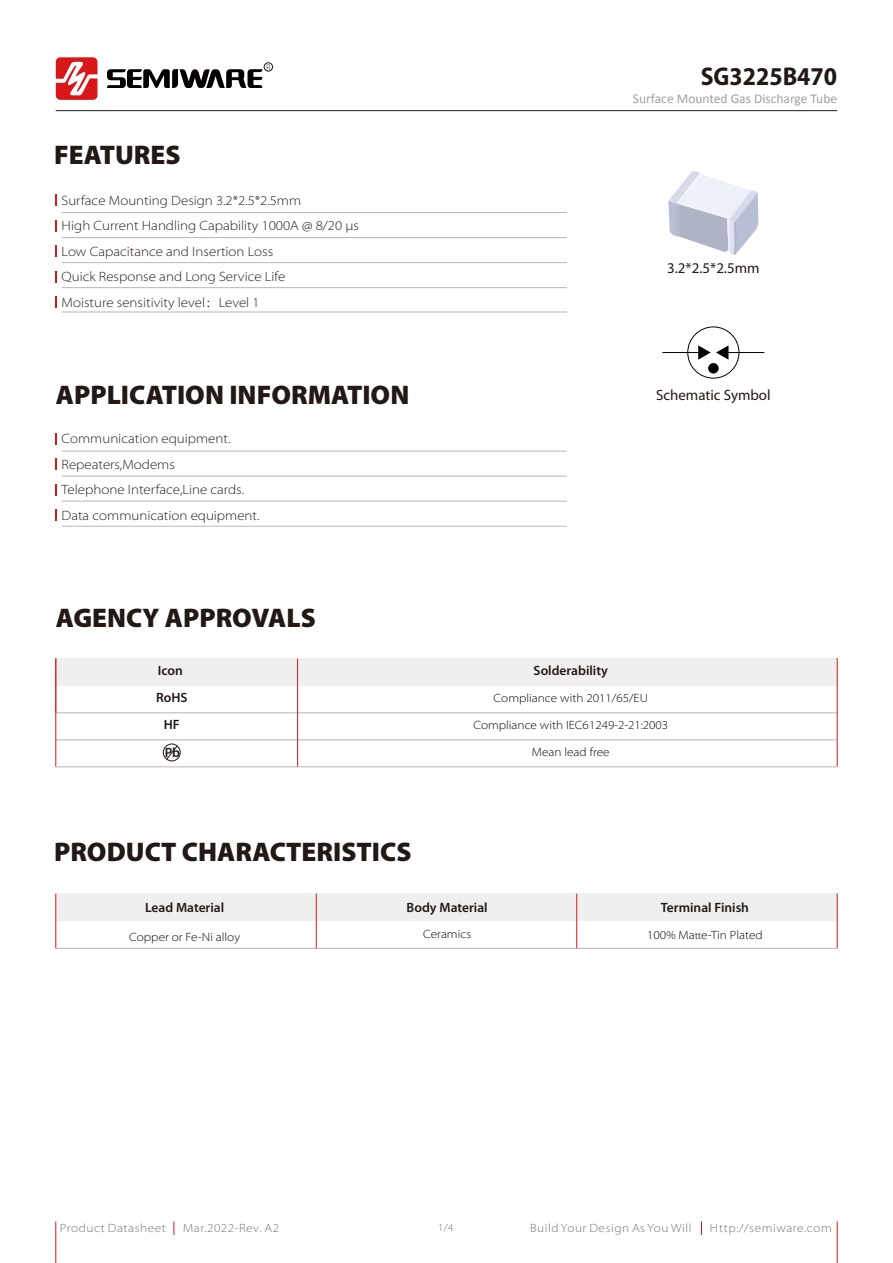
<style>
.page{position:relative;width:893px;height:1263px;background:#fff}
.page>*{position:absolute;margin:0;border:0;box-sizing:border-box;transform-origin:0 0}
.t1{font:900 27px "Myriad Pro";color:#221815}
.t2{font:700 semi-condensed 25.8px "Myriad Pro";color:#221815}
.t3{font:14.85px "Myriad Pro";color:#221815}
.t4{font:300 semi-expanded 13.5px/25.5px "Myriad Pro";color:#221815}
.t5{font:600 13.5px "Myriad Pro";color:#221815}
.t6{font:13.5px "Calibri";color:#9fa0a0}
.t7{font:300 semi-expanded 12px "Myriad Pro";color:#040000}
.t8{font:300 semi-expanded 12px "Myriad Pro";letter-spacing:.05em;color:#727171}
.t9{font:300 semi-expanded 10.5px "Myriad Pro";color:#727171}
.t10{font:300 semi-expanded 8.25px "Myriad Pro";color:#221815}
.s1{font-family:"Adobe Song Std";font-stretch:normal}
</style>
<div class="page">
<div style="left:56px;top:658px;width:782px;height:28px;background:#efefef"></div>
<hr style="left:56px;top:712px;width:781px;height:1px;background:#b5b6b6">
<hr style="left:56px;top:739px;width:781px;height:1px;background:#b5b6b6">
<hr style="left:56px;top:766px;width:781px;height:1px;background:#b5b6b6">
<hr style="left:56px;top:658px;width:1px;height:54px;background:#d71a18">
<hr style="left:297px;top:659px;width:1px;height:108px;background:#d71a18">
<hr style="left:837px;top:658px;width:1px;height:108px;background:#d71a18">
<hr style="left:56px;top:110px;width:781px;height:1px;background:#221815">
<hr style="left:56px;top:1221px;width:1px;height:42px;background:#d71a18">
<hr style="left:837px;top:1221px;width:1px;height:42px;background:#d71a18">
<svg style="left:701px;top:1221px;width:1px;height:14px"></svg>
<svg style="left:174px;top:1221px;width:1px;height:14px"></svg>
<svg style="left:56px;top:57px;width:41px;height:43px"></svg>
<svg style="left:107px;top:69px;width:155px;height:19px"></svg>
<div style="left:264px;top:63px;width:9px;height:8px;border:1px solid #221815;border-radius:50%"></div>
<svg style="left:56px;top:194px;width:1px;height:12px"></svg>
<svg style="left:56px;top:220px;width:1px;height:12px"></svg>
<svg style="left:56px;top:245px;width:1px;height:12px"></svg>
<svg style="left:56px;top:271px;width:1px;height:12px"></svg>
<svg style="left:56px;top:296px;width:1px;height:12px"></svg>
<hr style="left:62px;top:212px;width:505px;height:1px;background:#b5b6b6">
<hr style="left:62px;top:237px;width:505px;height:1px;background:#b5b6b6">
<hr style="left:62px;top:262px;width:505px;height:1px;background:#b5b6b6">
<hr style="left:62px;top:287px;width:505px;height:1px;background:#b5b6b6">
<hr style="left:62px;top:312px;width:505px;height:1px;background:#b5b6b6">
<svg style="left:56px;top:433px;width:1px;height:12px"></svg>
<svg style="left:56px;top:458px;width:1px;height:12px"></svg>
<svg style="left:56px;top:484px;width:1px;height:12px"></svg>
<svg style="left:56px;top:509px;width:1px;height:12px"></svg>
<hr style="left:62px;top:451px;width:505px;height:1px;background:#b5b6b6">
<hr style="left:62px;top:476px;width:505px;height:1px;background:#b5b6b6">
<hr style="left:62px;top:501px;width:505px;height:1px;background:#b5b6b6">
<hr style="left:62px;top:526px;width:505px;height:1px;background:#b5b6b6">
<hr style="left:56px;top:948px;width:781px;height:1px;background:#b5b6b6">
<div style="left:56px;top:894px;width:781px;height:27px;background:#efefef"></div>
<hr style="left:56px;top:894px;width:1px;height:54px;background:#d71a18">
<hr style="left:316px;top:894px;width:1px;height:54px;background:#d71a18">
<hr style="left:576px;top:894px;width:1px;height:54px;background:#d71a18">
<hr style="left:837px;top:894px;width:1px;height:54px;background:#d71a18">
<div style="left:163px;top:743px;width:18px;height:18px;border:1px solid #221815;border-radius:50%"></div>
<svg style="left:165px;top:745px;width:13px;height:15px"></svg>
<hr style="left:56px;top:659px;width:1px;height:108px;background:#d71a18">
<svg style="left:668px;top:171px;width:91px;height:84px"></svg>
<hr style="left:663px;top:352px;width:39px;height:1px;background:#040000">
<svg style="left:698px;top:345px;width:30px;height:15px"></svg>
<hr style="left:723px;top:352px;width:41px;height:1px;background:#040000">
<div style="left:687px;top:327px;width:52px;height:51px;border:1px solid #040000;border-radius:50%"></div>
<div style="left:708px;top:363px;width:11px;height:11px;background:#040000;border-radius:50%"></div>
<h1 class="t1" style="left:54px;top:140px;width:128px">FEATURES</h1>
<p class="t10" style="left:266px;top:62px;width:6px">R</p>
<p class="t4" style="left:62px;top:188px;width:299px">Surface Mounting Design 3.2*2.5*2.5mm<br>High Current Handling Capability 1000A @ 8/20 μs Low Capacitance and Insertion Loss<br>Quick Response and Long Service Life<br>Moisture sensitivity level<span class="s1">：</span>Level 1</p>
<h1 class="t1" style="left:56px;top:379px;width:355px">APPLICATION INFORMATION</h1>
<p class="t4" style="left:62px;top:426px;width:199px">Communication equipment.<br>Repeaters,Modems<br>Telephone Interface,Line cards.<br>Data communication equipment.</p>
<h2 class="t2" style="left:701px;top:62px;width:138px">SG3225B470</h2>
<p class="t6" style="left:633px;top:90px;width:206px">Surface Mounted Gas Discharge Tube</p>
<p class="t3" style="left:667px;top:260px;width:94px">3.2*2.5*2.5mm</p>
<p class="t3" style="left:656px;top:387px;width:116px">Schematic Symbol</p>
<h1 class="t1" style="left:56px;top:602px;width:261px">AGENCY APPROVALS</h1>
<p class="t5" style="left:158px;top:663px;width:26px">Icon</p>
<p class="t5" style="left:534px;top:663px;width:76px">Solderability</p>
<p class="t5" style="left:156px;top:690px;width:33px">RoHS</p>
<p class="t5" style="left:164px;top:717px;width:17px">HF</p>
<p class="t5" style="left:165px;top:745px;width:17px">Pb</p>
<h1 class="t1" style="left:54px;top:837px;width:359px">PRODUCT CHARACTERISTICS</h1>
<p class="t7" style="left:494px;top:691px;width:156px">Compliance with 2011/65/EU</p>
<p class="t7" style="left:473px;top:718px;width:196px">Compliance with IEC61249-2-21:2003</p>
<p class="t7" style="left:532px;top:745px;width:79px">Mean lead free</p>
<p class="t5" style="left:145px;top:900px;width:81px">Lead Material</p>
<p class="t5" style="left:407px;top:900px;width:83px">Body Material</p>
<p class="t5" style="left:661px;top:900px;width:90px">Terminal Finish</p>
<p class="t7" style="left:129px;top:930px;width:112px">Copper or Fe-Ni alloy</p>
<p class="t7" style="left:423px;top:927px;width:50px">Ceramics</p>
<p class="t7" style="left:647px;top:928px;width:117px">100% Ma<span class="s1">tt</span>e-Tin Plated</p>
<p class="t8" style="left:60px;top:1221px;width:108px">Product Datasheet</p>
<p class="t8" style="left:183px;top:1221px;width:97px">Mar.2022-Rev. A2</p>
<p class="t9" style="left:438px;top:1222px;width:17px">1/4</p>
<p class="t8" style="left:530px;top:1221px;width:163px">Build Your Design As You Will</p>
<p class="t8" style="left:710px;top:1221px;width:123px">Http://semiware.com</p>
</div>
